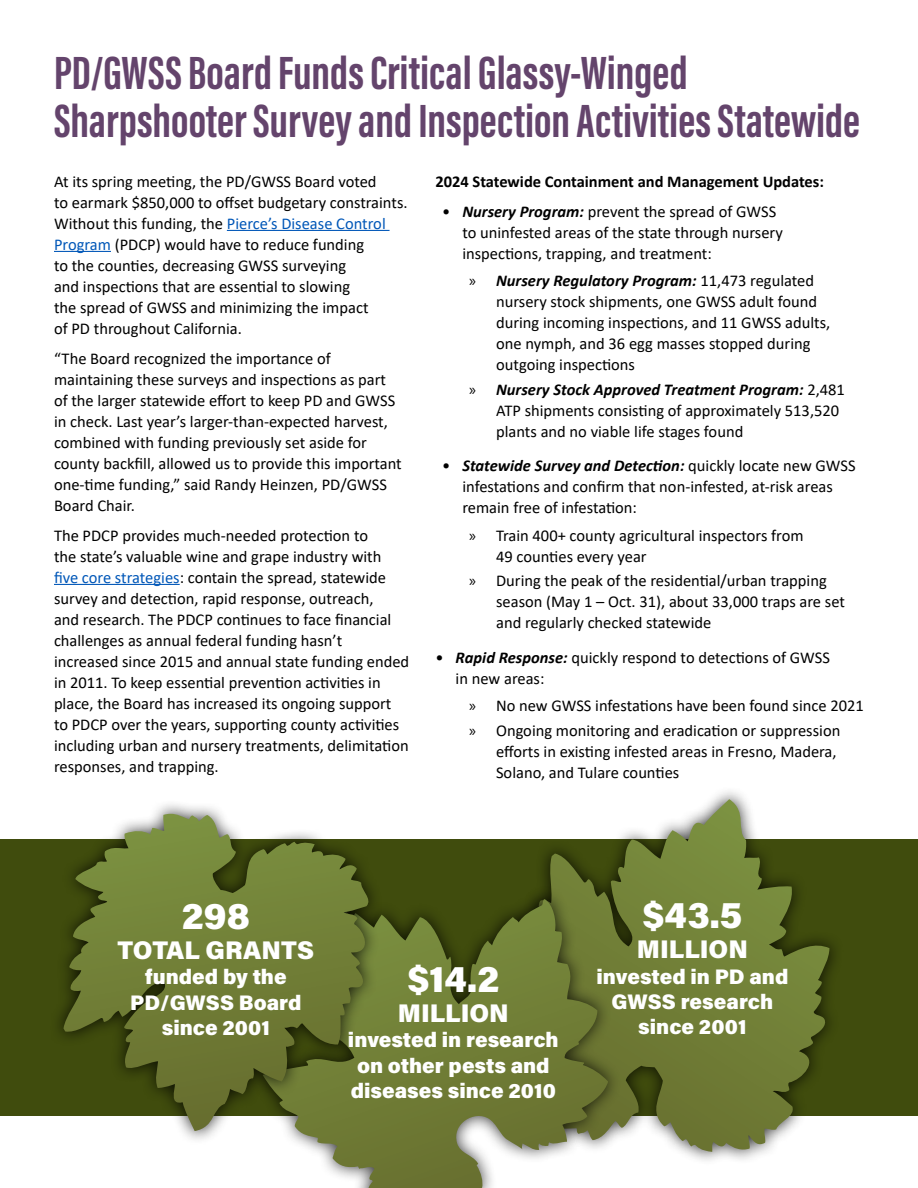
<style>
.page{position:relative;width:918px;height:1188px;background:#fff}
.page>*{position:absolute;margin:0;border:0;box-sizing:border-box;transform-origin:0 0}
.t1{font:700 48px/48px "Acumin Pro Extra Cond";color:#64446c}
.t2{font:900 36px "Acumin Pro";color:#fff}
.t3{font:900 25.5px "Acumin Pro";color:#fff}
.t4{font:900 21px/25.2px "Acumin Pro";color:#fff;text-align:center}
.t5{font:16.5px/21px "Calibri";color:#000}
.t6{font:700 16.5px "Calibri";color:#000}
.s1{color:#0057b8}
.s2{font-weight:700;font-style:italic}
.s3{font-family:"Myriad Pro"}
</style>
<div class="page">
<hr style="left:227px;top:230px;width:163px;height:1px;background:#0057b8">
<hr style="left:54px;top:251px;width:57px;height:1px;background:#0057b8">
<hr style="left:54px;top:584px;width:126px;height:1px;background:#0057b8">
<div style="left:0;top:839px;width:918px;height:277px;background:#404c0d"></div>
<div style="left:479px;top:786px;width:365px;height:380px;background:#000;opacity:.8"></div>
<svg style="left:491px;top:799px;width:338px;height:353px"></svg>
<div style="left:249px;top:885px;width:374px;height:303px;background:#000;opacity:.8"></div>
<svg style="left:263px;top:899px;width:345px;height:289px"></svg>
<div style="left:49px;top:799px;width:334px;height:346px;background:#000;opacity:.8"></div>
<svg style="left:63px;top:814px;width:311px;height:317px"></svg>
<h2 class="t1" style="left:54px;top:49px;width:808px">PD/GWSS Board Funds Critical Glassy-Winged<br>Sharpshooter Survey and Inspection Activities Statewide</h2>
<p class="t5" style="left:54px;top:170px;width:355px">At its spring meeting, the PD/GWSS Board voted<br>to earmark $850,000 to offset budgetary constraints.<br>Without this funding, the <span class="s1">Pierce’s Disease Control Program</span> (PDCP) would have to reduce funding<br>to the counties, decreasing GWSS surveying<br>and inspections that are essential to slowing<br>the spread of GWSS and minimizing the impact<br>of PD throughout California.</p>
<p class="t5" style="left:54px;top:347px;width:349px">“The Board recognized the importance of maintaining these surveys and inspections as part of the larger statewide effort to keep PD and GWSS in check. Last year’s larger-than-expected harvest, combined with funding previously set aside for county backfill, allowed us to provide this important one-time funding,” said Randy Heinzen, PD/GWSS Board Chair.</p>
<p class="t5" style="left:54px;top:524px;width:357px">The PDCP provides much-needed protection to<br>the state’s valuable wine and grape industry with <span class="s1">five core strategies</span>: contain the spread, statewide survey and detection, rapid response, outreach,<br>and research. The PDCP continues to face financial challenges as annual federal funding hasn’t increased since 2015 and annual state funding ended in 2011. To keep essential prevention activities in place, the Board has increased its ongoing support to PDCP over the years, supporting county activities including urban and nursery treatments, delimitation responses, and trapping.</p>
<h3 class="t6" style="left:435px;top:170px;width:390px">2024 Statewide Containment and Management Updates:</h3>
<p class="t5" style="left:442px;top:200px;width:10px">•</p>
<p class="t5" style="left:462px;top:200px;width:322px"><span class="s2">Nursery Program:</span> prevent the spread of GWSS to uninfested areas of the state through nursery inspections, trapping, and treatment:</p>
<p class="t5" style="left:496px;top:270px;width:336px;text-indent:-27px"><span class="s3">»</span> <span class="s2">Nursery Regulatory Program:</span> 11,473 regulated nursery stock shipments, one GWSS adult found during incoming inspections, and 11 GWSS adults, one nymph, and 36 egg masses stopped during outgoing inspections</p>
<p class="t5" style="left:496px;top:378px;width:350px;text-indent:-27px"><span class="s3">»</span> <span class="s2">Nursery Stock Approved Treatment Program:</span> 2,481<br>ATP shipments consisting of approximately 513,520 plants and no viable life stages found</p>
<p class="t5" style="left:442px;top:455px;width:10px">•</p>
<p class="t5" style="left:462px;top:455px;width:395px"><span class="s2">Statewide Survey and Detection:</span> quickly locate new GWSS infestations and confirm that non-infested, at-risk areas remain free of infestation:</p>
<p class="t5" style="left:496px;top:525px;width:309px;text-indent:-27px"><span class="s3">»</span> Train 400+ county agricultural inspectors from<br>49 counties every year</p>
<p class="t5" style="left:496px;top:570px;width:350px;text-indent:-27px"><span class="s3">»</span> During the peak of the residential/urban trapping season (May 1 – Oct. 31), about 33,000 traps are set and regularly checked statewide</p>
<p class="t5" style="left:435px;top:646px;width:10px">•</p>
<p class="t5" style="left:456px;top:646px;width:376px"><span class="s2">Rapid Response:</span> quickly respond to detections of GWSS in new areas:</p>
<p class="t5" style="left:469px;top:695px;width:396px"><span class="s3">»</span> No new GWSS infestations have been found since 2021</p>
<p class="t5" style="left:496px;top:719px;width:346px;text-indent:-27px"><span class="s3">»</span> Ongoing monitoring and eradication or suppression efforts in existing infested areas in Fresno, Madera,<br>Solano, and Tulare counties</p>
<p class="t2" style="left:182px;top:891px;width:70px">298</p>
<p class="t3" style="left:118px;top:932px;width:198px">TOTAL GRANTS</p>
<p class="t4" style="left:130px;top:963px;width:173px">funded by the<br>PD/GWSS Board since 2001</p>
<p class="t2" style="left:407px;top:954px;width:93px">$14.2</p>
<p class="t3" style="left:398px;top:995px;width:113px">MILLION</p>
<p class="t4" style="left:348px;top:1026px;width:212px;text-align:left">invested in research on other pests and diseases since 2010</p>
<p class="t2" style="left:642px;top:890px;width:102px">$43.5</p>
<p class="t3" style="left:637px;top:931px;width:113px">MILLION</p>
<p class="t4" style="left:597px;top:963px;width:193px">invested in PD and<br>GWSS research since 2001</p>
</div>
